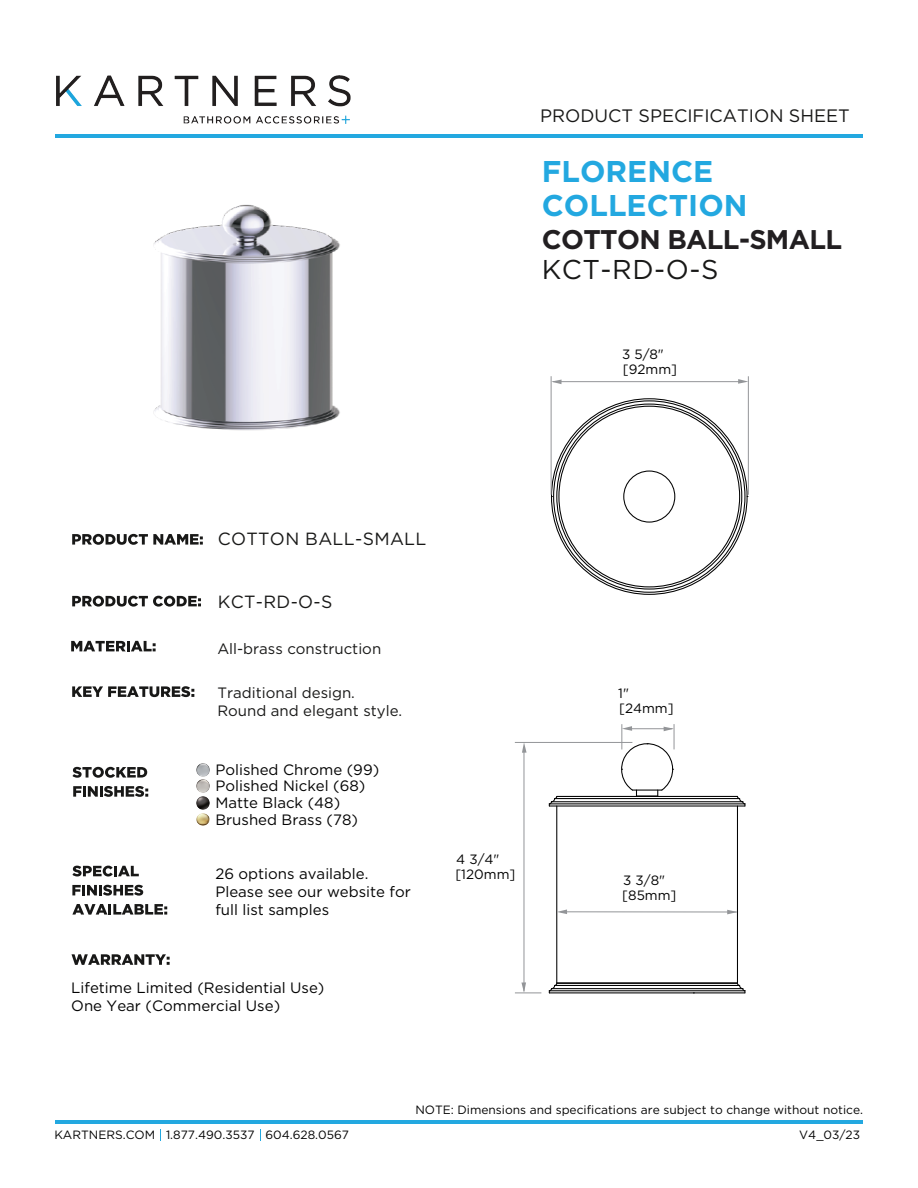
<style>
.page{position:relative;width:918px;height:1188px;background:#fff}
.page>*{position:absolute;margin:0;border:0;box-sizing:border-box;transform-origin:0 0}
.t1{font:700 30px/34.2px "Gotham";color:#23a8e0}
.t2{font:27.15px "Gotham";color:#181817}
.t3{font:700 27px "Gotham";letter-spacing:-.025em;color:#221f21}
.t4{font:18px "Gotham";color:#181817}
.t5{font:17.7px "Gotham";letter-spacing:.02em;color:#181817}
.t6{font:15px/18px "Gotham";color:#030303}
.t7{font:15px/18px "Gotham";color:#181817}
.t8{font:13.5px/15px "Gotham";color:#030303}
.t9{font:12px "Gotham";color:#030303}
</style>
<div class="page">
<img style="left:153px;top:204px;width:187px;height:227px">
<hr style="left:549px;top:992px;width:196px;height:1px;background:#030303">
<hr style="left:549px;top:990px;width:196px;height:1px;background:#030303">
<hr style="left:551px;top:988px;width:192px;height:1px;background:#030303">
<hr style="left:555px;top:985px;width:185px;height:1px;background:#030303">
<hr style="left:557px;top:983px;width:180px;height:1px;background:#030303">
<hr style="left:557px;top:982px;width:180px;height:1px;background:#030303">
<hr style="left:556px;top:806px;width:1px;height:177px;background:#030303">
<hr style="left:737px;top:806px;width:1px;height:177px;background:#030303">
<hr style="left:549px;top:805px;width:196px;height:2px;background:#030303">
<hr style="left:549px;top:803px;width:196px;height:1px;background:#030303">
<hr style="left:551px;top:801px;width:192px;height:1px;background:#030303">
<hr style="left:555px;top:798px;width:185px;height:1px;background:#030303">
<hr style="left:557px;top:796px;width:180px;height:1px;background:#030303">
<div style="left:623px;top:471px;width:52px;height:52px;border:1px solid #030303;border-radius:50%"></div>
<svg style="left:736px;top:982px;width:10px;height:11px"></svg>
<svg style="left:548px;top:982px;width:10px;height:11px"></svg>
<svg style="left:736px;top:795px;width:10px;height:11px"></svg>
<svg style="left:548px;top:795px;width:10px;height:11px"></svg>
<hr style="left:55px;top:134px;width:808px;height:4px;background:#23a8e0">
<hr style="left:55px;top:1120px;width:808px;height:4px;background:#23a8e0">
<img style="left:56px;top:76px;width:295px;height:48px">
<svg style="left:72px;top:534px;width:131px;height:11px"></svg>
<svg style="left:72px;top:596px;width:129px;height:11px"></svg>
<svg style="left:72px;top:767px;width:75px;height:11px"></svg>
<svg style="left:73px;top:786px;width:75px;height:11px"></svg>
<svg style="left:72px;top:686px;width:122px;height:11px"></svg>
<svg style="left:72px;top:954px;width:98px;height:11px"></svg>
<svg style="left:71px;top:641px;width:85px;height:10px"></svg>
<svg style="left:72px;top:866px;width:67px;height:11px"></svg>
<svg style="left:72px;top:885px;width:71px;height:11px"></svg>
<svg style="left:72px;top:904px;width:95px;height:11px"></svg>
<hr style="left:551px;top:376px;width:1px;height:119px;background:#939598">
<hr style="left:748px;top:376px;width:1px;height:119px;background:#939598">
<hr style="left:553px;top:381px;width:186px;height:1px;background:#939598">
<svg style="left:738px;top:379px;width:10px;height:5px"></svg>
<svg style="left:551px;top:380px;width:11px;height:4px"></svg>
<svg style="left:618px;top:724px;width:58px;height:72px"></svg>
<hr style="left:515px;top:742px;width:117px;height:1px;background:#939598">
<hr style="left:524px;top:751px;width:1px;height:240px;background:#939598">
<svg style="left:522px;top:743px;width:5px;height:10px"></svg>
<svg style="left:515px;top:982px;width:26px;height:12px"></svg>
<hr style="left:561px;top:912px;width:176px;height:1px;background:#939598">
<svg style="left:727px;top:910px;width:10px;height:4px"></svg>
<svg style="left:557px;top:909px;width:10px;height:5px"></svg>
<svg style="left:197px;top:764px;width:13px;height:62px"></svg>
<p class="t4" style="left:540px;top:105px;width:311px">PRODUCT SPECIFICATION SHEET</p>
<h1 class="t1" style="left:542px;top:153px;width:207px">FLORENCE<br>COLLECTION</h1>
<h3 class="t3" style="left:542px;top:223px;width:302px">COTTON BALL-SMALL</h3>
<h2 class="t2" style="left:542px;top:255px;width:178px">KCT-RD-O-S</h2>
<p class="t5" style="left:218px;top:529px;width:210px">COTTON BALL-SMALL</p>
<p class="t5" style="left:218px;top:592px;width:116px">KCT-RD-O-S</p>
<p class="t7" style="left:217px;top:639px;width:165px">All-brass construction</p>
<p class="t7" style="left:217px;top:683px;width:186px">Traditional design.<br>Round and elegant style.</p>
<p class="t6" style="left:215px;top:760px;width:165px">Polished Chrome (99)</p>
<p class="t6" style="left:215px;top:777px;width:152px;line-height:16.5px">Polished Nickel (68)<br>Matte Black (48)</p>
<p class="t6" style="left:215px;top:810px;width:144px">Brushed Brass (78)</p>
<p class="t6" style="left:215px;top:864px;width:197px">26 options available.<br>Please see our website for full list samples</p>
<p class="t6" style="left:71px;top:978px;width:255px">Lifetime Limited (Residential Use)<br>One Year (Commercial Use)</p>
<p class="t8" style="left:455px;top:851px;width:62px">4 3/4" [120mm]</p>
<p class="t8" style="left:622px;top:346px;width:57px">3 5/8" [92mm]</p>
<p class="t8" style="left:618px;top:686px;width:57px">1" [24mm]</p>
<p class="t8" style="left:622px;top:872px;width:56px">3 3/8" [85mm]</p>
<p class="t9" style="left:415px;top:1104px;width:449px">NOTE: Dimensions and specifications are subject to change without notice.</p>
<p class="t9" style="left:54px;top:1128px;width:296px">KARTNERS.COM 1.877.490.3537 604.628.0567</p>
<p class="t9" style="left:799px;top:1128px;width:62px">V4_03/23</p>
</div>
